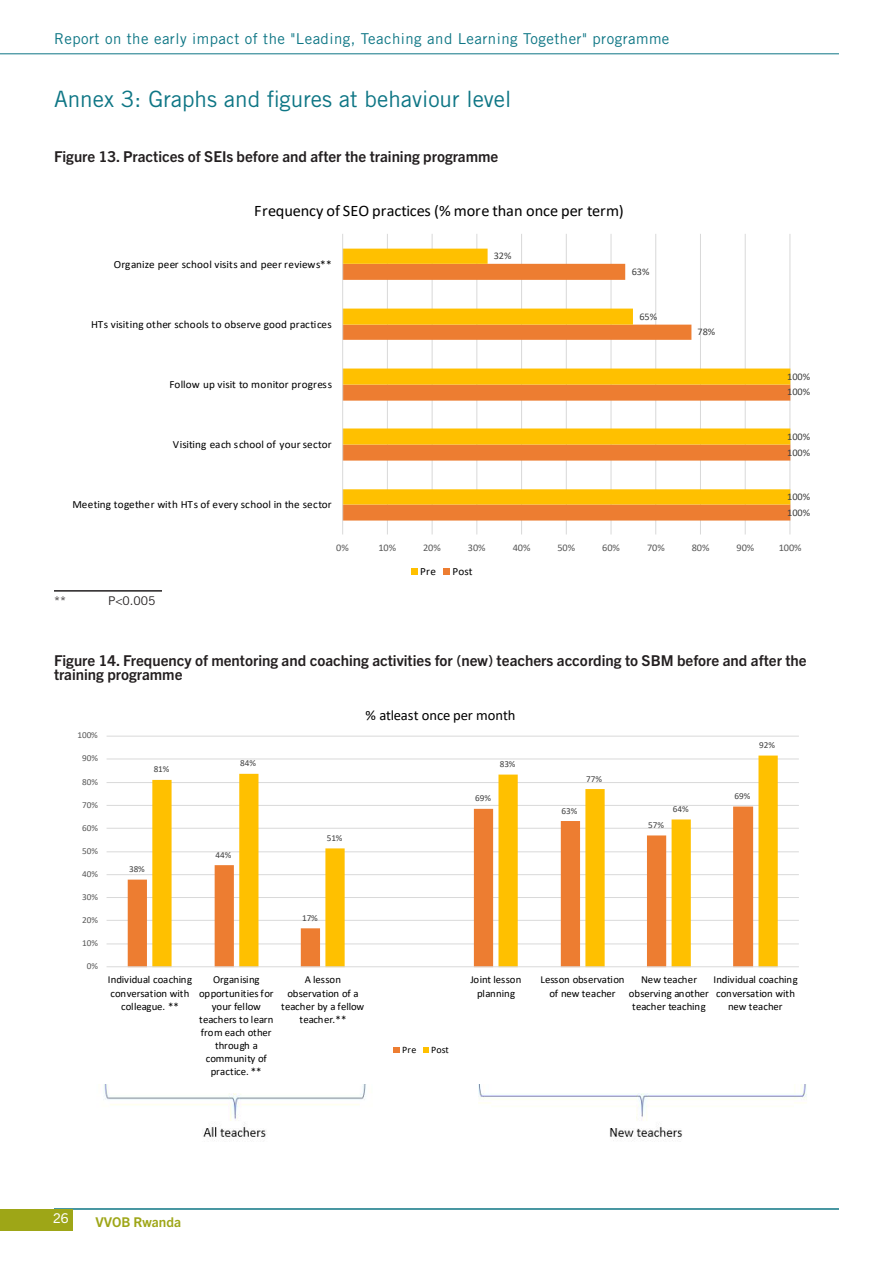
<style>
.page{position:relative;width:893px;height:1263px;background:#fff}
.page>*{position:absolute;margin:0;border:0;box-sizing:border-box;transform-origin:0 0}
.Toc_1{font:22.5px "Trade Gothic LT Std";color:#0e7685}
.t1{font:16.05px "Calibri";color:#000}
.t2{font:700 15px/13.5px "Trade Gothic Next LT Pro";color:#231f20}
.t3{font:15px "Trade Gothic LT Std";letter-spacing:.03em;color:#0e7685}
.t4{font:14.4px "Calibri";letter-spacing:-.005em;color:#000}
.t5{font:700 13.5px "Trade Gothic Next LT Pro";color:#9ea617}
.t6{font:13.5px "Trade Gothic Next LT Pro";color:#fff}
.t7{font:12px "Trade Gothic LT Std";color:#231f20}
.t8{font:10.95px "Calibri";letter-spacing:.01em;color:#000}
.t9{font:10.65px/13px "Calibri";color:#000;text-align:center}
.t10{font:10.2px "Calibri";letter-spacing:-.005em;color:#404040}
.t11{font:10.2px "Calibri";letter-spacing:-.005em;color:#595959}
.t12{font:9.9px "Calibri";letter-spacing:.02em;color:#000}
.t13{font:9.15px "Calibri";letter-spacing:-.005em;color:#404040}
.t14{font:9.15px "Calibri";letter-spacing:-.005em;color:#595959}
.s1{color:#fff}
</style>
<div class="page">
<hr style="left:54px;top:590px;width:108px;height:2px;background:#231f20">
<hr style="left:0;top:54px;width:839px;height:1px;background:#0e7685">
<hr style="left:54px;top:1209px;width:785px;height:1px;background:#0e7685">
<div style="left:0;top:1209px;width:73px;height:21px;background:#9ea617"></div>
<img style="left:104px;top:1084px;width:703px;height:57px">
<svg style="left:106px;top:735px;width:693px;height:318px"></svg>
<svg style="left:342px;top:234px;width:449px;height:341px"></svg>
<p class="t3" style="left:54px;top:30px;width:617px">Report on the early impact of the "Leading, Teaching and Learning Together" programme</p>
<p class="Toc_1" style="left:54px;top:85px;width:459px">Annex 3: Graphs and figures at behaviour level</p>
<p class="t2" style="left:54px;top:149px;width:452px">Figure 13. Practices of SEIs before and after the training programme<span class="s1">1</span></p>
<p class="t1" style="left:254px;top:200px;width:371px">Frequency of SEO practices (% more than once per term)</p>
<p class="t8" style="left:114px;top:256px;width:219px">Organize peer school visits and peer reviews**</p>
<p class="t10" style="left:494px;top:249px;width:19px">32%</p>
<p class="t10" style="left:632px;top:265px;width:19px">63%</p>
<p class="t8" style="left:91px;top:317px;width:242px">HTs visiting other schools to observe good practices</p>
<p class="t10" style="left:639px;top:309px;width:19px">65%</p>
<p class="t8" style="left:169px;top:377px;width:164px">Follow up visit to monitor progress</p>
<p class="t8" style="left:173px;top:437px;width:160px">Visiting each school of your sector</p>
<p class="t8" style="left:72px;top:497px;width:261px">Meeting together with HTs of every school in the sector</p>
<p class="t10" style="left:698px;top:325px;width:19px">78%</p>
<p class="t10" style="left:787px;top:369px;width:24px">100%</p>
<p class="t10" style="left:787px;top:385px;width:24px">100%</p>
<p class="t10" style="left:787px;top:429px;width:24px">100%</p>
<p class="t10" style="left:787px;top:445px;width:24px">100%</p>
<p class="t10" style="left:787px;top:490px;width:24px">100%</p>
<p class="t10" style="left:787px;top:505px;width:24px">100%</p>
<p class="t11" style="left:336px;top:540px;width:14px">0%</p>
<p class="t11" style="left:378px;top:540px;width:19px">10%</p>
<p class="t11" style="left:423px;top:540px;width:19px">20%</p>
<p class="t11" style="left:468px;top:540px;width:19px">30%</p>
<p class="t11" style="left:513px;top:540px;width:19px">40%</p>
<p class="t11" style="left:557px;top:540px;width:19px">50%</p>
<p class="t11" style="left:602px;top:540px;width:19px">60%</p>
<p class="t11" style="left:647px;top:540px;width:19px">70%</p>
<p class="t11" style="left:692px;top:540px;width:19px">80%</p>
<p class="t11" style="left:737px;top:540px;width:19px">90%</p>
<p class="t11" style="left:779px;top:540px;width:24px">100%</p>
<p class="t7" style="left:54px;top:594px;width:13px">**</p>
<p class="t7" style="left:108px;top:594px;width:49px">P&lt;0.005</p>
<p class="t8" style="left:420px;top:563px;width:17px">Pre</p>
<p class="t8" style="left:452px;top:563px;width:22px">Post</p>
<p class="t2" style="left:54px;top:653px;width:754px">Figure 14. Frequency of mentoring and coaching activities for (new) teachers according to SBM before and after the training programme</p>
<p class="t14" style="left:77px;top:729px;width:22px">100%</p>
<p class="t14" style="left:82px;top:752px;width:17px">90%</p>
<p class="t14" style="left:82px;top:775px;width:17px">80%</p>
<p class="t14" style="left:82px;top:798px;width:17px">70%</p>
<p class="t14" style="left:82px;top:821px;width:17px">60%</p>
<p class="t14" style="left:82px;top:844px;width:17px">50%</p>
<p class="t14" style="left:82px;top:867px;width:17px">40%</p>
<p class="t14" style="left:82px;top:890px;width:17px">30%</p>
<p class="t14" style="left:82px;top:913px;width:17px">20%</p>
<p class="t14" style="left:82px;top:937px;width:17px">10%</p>
<p class="t14" style="left:87px;top:960px;width:13px">0%</p>
<p class="t13" style="left:154px;top:763px;width:17px">81%</p>
<p class="t13" style="left:129px;top:863px;width:17px">38%</p>
<p class="t13" style="left:240px;top:757px;width:17px">84%</p>
<p class="t13" style="left:216px;top:848px;width:17px">44%</p>
<p class="t13" style="left:327px;top:831px;width:17px">51%</p>
<p class="t4" style="left:365px;top:705px;width:151px">% atleast once per month</p>
<p class="t13" style="left:500px;top:758px;width:17px">83%</p>
<p class="t13" style="left:475px;top:792px;width:17px">69%</p>
<p class="t13" style="left:302px;top:911px;width:17px">17%</p>
<p class="t13" style="left:586px;top:772px;width:17px">77%</p>
<p class="t13" style="left:562px;top:804px;width:17px">63%</p>
<p class="t13" style="left:648px;top:819px;width:17px">57%</p>
<p class="t13" style="left:673px;top:803px;width:17px">64%</p>
<p class="t13" style="left:759px;top:738px;width:17px">92%</p>
<p class="t13" style="left:735px;top:790px;width:17px">69%</p>
<p class="t9" style="left:108px;top:973px;width:86px">Individual coaching conversation with colleague. **</p>
<p class="t9" style="left:199px;top:973px;width:76px">Organising opportunities for your fellow teachers to learn from each other through a community of practice. **</p>
<p class="t9" style="left:281px;top:973px;width:85px">A lesson observation of a teacher by a fellow teacher.**</p>
<p class="t9" style="left:470px;top:973px;width:53px">Joint lesson planning</p>
<p class="t9" style="left:540px;top:973px;width:86px">Lesson observation of new teacher</p>
<p class="t9" style="left:629px;top:973px;width:81px">New teacher observing another teacher teaching</p>
<p class="t9" style="left:713px;top:973px;width:86px">Individual coaching conversation with new teacher</p>
<p class="t12" style="left:402px;top:1043px;width:16px">Pre</p>
<p class="t12" style="left:431px;top:1043px;width:19px">Post</p>
<p class="t6" style="left:53px;top:1209px;width:17px">26</p>
<p class="t5" style="left:95px;top:1212px;width:87px">VVOB Rwanda</p>
</div>
